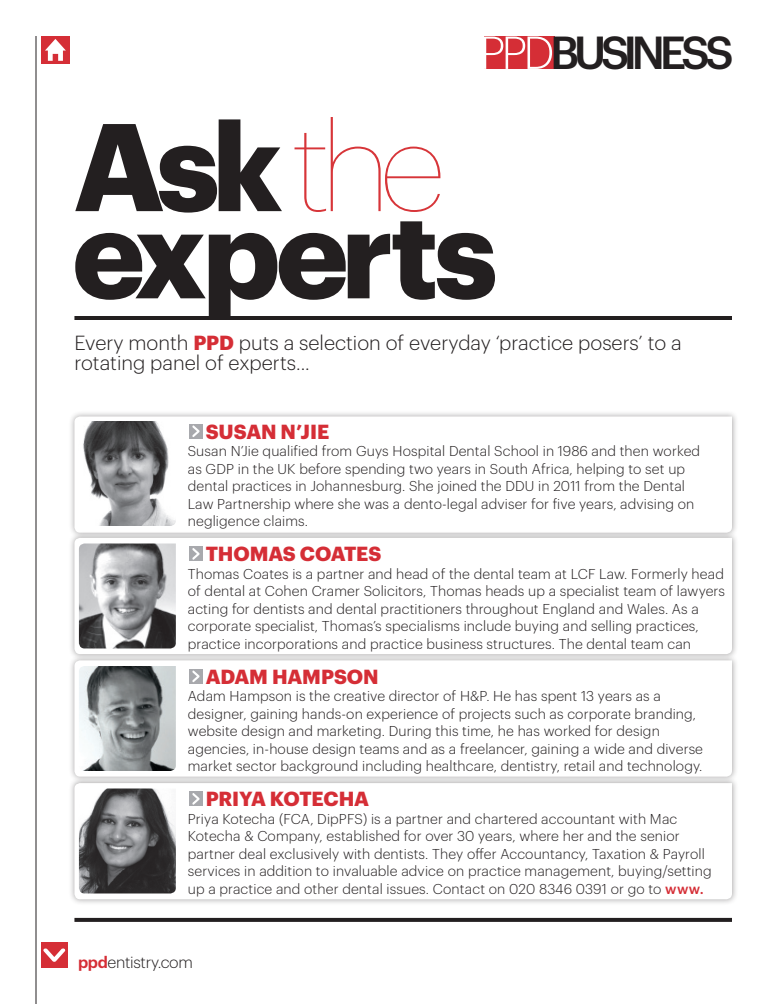
<style>
.page{position:relative;width:768px;height:1004px;background:#fff}
.page>*{position:absolute;margin:0;border:0;box-sizing:border-box;transform-origin:0 0}
.t1{font:700 121.8px "Graphik";letter-spacing:-.05em;color:#231f20}
.t2{font:500 45.3px "Graphik";letter-spacing:-.125em;color:#231f20}
.t3{font:300 20px/20px "Graphik";color:#231f20}
.t4{font:700 20px "Graphik";letter-spacing:-.01em;color:#d52e36}
.t5{font:300 16px "Graphik";letter-spacing:-.02em;color:#231f20}
.t6{font:300 14px/17.5px "Graphik";letter-spacing:.01em;color:#231f20}
.s1{font-weight:100;color:#d73539}
.s2{font-weight:700;color:#d52e36}
.s3{font-weight:500;color:#d52e36}
.s4{font-weight:600;color:#d52e36}
</style>
<div class="page">
<div style="left:41px;top:36px;width:29px;height:28px;background:#d52e36"></div>
<svg style="left:45px;top:39px;width:21px;height:22px"></svg>
<hr style="left:36px;top:36px;width:1px;height:968px;background:#231f20">
<div style="left:484px;top:37px;width:70px;height:32px;background:#d52e36"></div>
<svg style="left:484px;top:37px;width:68px;height:32px"></svg>
<hr style="left:74px;top:316px;width:658px;height:4px;background:#231f20">
<div style="left:68px;top:410px;width:670px;height:129px;background:#231f20;opacity:.4"></div>
<svg style="left:74px;top:416px;width:658px;height:116px"></svg>
<div style="left:68px;top:532px;width:670px;height:128px;background:#231f20;opacity:.4"></div>
<svg style="left:74px;top:538px;width:658px;height:116px"></svg>
<div style="left:68px;top:654px;width:670px;height:129px;background:#231f20;opacity:.4"></div>
<svg style="left:74px;top:660px;width:658px;height:117px"></svg>
<div style="left:68px;top:777px;width:670px;height:129px;background:#231f20;opacity:.4"></div>
<svg style="left:74px;top:783px;width:658px;height:116px"></svg>
<div style="left:41px;top:942px;width:27px;height:26px;background:#d52e36"></div>
<svg style="left:43px;top:948px;width:23px;height:14px"></svg>
<img style="left:79px;top:421px;width:97px;height:105px">
<img style="left:79px;top:544px;width:97px;height:104px">
<img style="left:79px;top:666px;width:97px;height:105px">
<img style="left:79px;top:788px;width:97px;height:106px">
<svg style="left:74px;top:918px;width:658px;height:4px;background:#282425"></svg>
<div style="left:189px;top:424px;width:14px;height:14px;background:#a8a9ad"></div>
<svg style="left:192px;top:425px;width:8px;height:12px"></svg>
<div style="left:189px;top:547px;width:14px;height:14px;background:#a8a9ad"></div>
<svg style="left:192px;top:548px;width:8px;height:12px"></svg>
<div style="left:189px;top:669px;width:14px;height:14px;background:#a8a9ad"></div>
<svg style="left:192px;top:670px;width:8px;height:12px"></svg>
<div style="left:189px;top:792px;width:14px;height:14px;background:#a8a9ad"></div>
<svg style="left:192px;top:793px;width:8px;height:12px"></svg>
<h1 class="t1" style="left:74px;top:73px;width:373px">Ask <span class="s1">the</span></h1>
<h1 class="t1" style="left:72px;top:160px;width:427px">experts</h1>
<h2 class="t2" style="left:550px;top:18px;width:185px">BUSINESS</h2>
<h3 class="t3" style="left:74px;top:331px;width:609px">Every month <span class="s2">PPD</span> puts a selection of everyday ‘practice posers’ to a rotating panel of experts...</h3>
<h3 class="t4" style="left:206px;top:416px;width:125px">SUSAN N’JIE</h3>
<p class="t6" style="left:188px;top:441px;width:514px">Susan N’Jie qualified from Guys Hospital Dental School in 1986 and then worked as GDP in the UK before spending two years in South Africa, helping to set up dental practices in Johannesburg. She joined the DDU in 2011 from the Dental Law Partnership where she was a dento-legal adviser for five years, advising on negligence claims.</p>
<h3 class="t4" style="left:206px;top:538px;width:177px">THOMAS COATES</h3>
<p class="t6" style="left:188px;top:564px;width:539px">Thomas Coates is a partner and head of the dental team at LCF Law. Formerly head of dental at Cohen Cramer Solicitors, Thomas heads up a specialist team of lawyers acting for dentists and dental practitioners throughout England and Wales. As a corporate specialist, Thomas’s specialisms include buying and selling practices, practice incorporations and practice business structures. The dental team can</p>
<h3 class="t4" style="left:206px;top:661px;width:175px">ADAM HAMPSON</h3>
<p class="t6" style="left:188px;top:686px;width:517px">Adam Hampson is the creative director of H&amp;P. He has spent 13 years as a designer, gaining hands-on experience of projects such as corporate branding, website design and marketing. During this time, he has worked for design agencies, in-house design teams and as a freelancer, gaining a wide and diverse market sector background including healthcare, dentistry, retail and technology.</p>
<h3 class="t4" style="left:206px;top:783px;width:165px">PRIYA KOTECHA</h3>
<p class="t6" style="left:188px;top:809px;width:525px">Priya Kotecha (FCA, DipPFS) is a partner and chartered accountant with Mac Kotecha &amp; Company, established for over 30 years, where her and the senior partner deal exclusively with dentists. They offer Accountancy, Taxation &amp; Payroll services in addition to invaluable advice on practice management, buying/setting up a practice and other dental issues. Contact on 020 8346 0391 or go to <span class="s3">WWW.</span></p>
<p class="t5" style="left:78px;top:951px;width:116px"><span class="s4">ppd</span>entistry.com</p>
</div>
